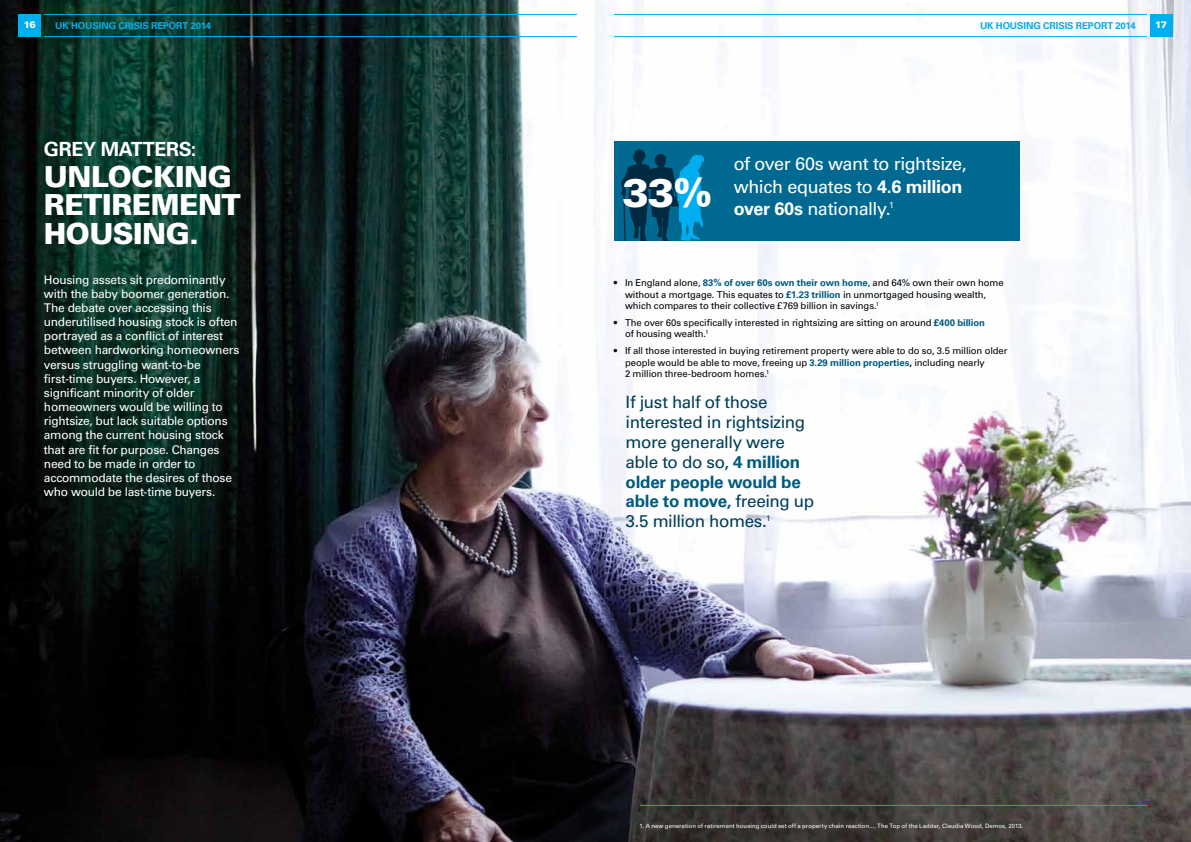
<style>
.page{position:relative;width:1191px;height:842px;background:#fff}
.page>*{position:absolute;margin:0;border:0;box-sizing:border-box;transform-origin:0 0}
.t1{font:900 39.5px "Univers LT";color:#fff}
.t2{font:900 29px/28.3px "Univers LT";letter-spacing:-.015em;color:#fff}
.t3{font:700 19.5px "Univers LT";color:#fff}
.t4{font:18px/22.7px "Univers LT";letter-spacing:-.025em;color:#fff}
.t5{font:17px/19.8px "Univers LT";letter-spacing:-.025em;color:#003d58}
.t6{font:12px/14.2px "Univers LT";letter-spacing:-.02em;color:#fff}
.t7{font:9.5px/11.3px "Univers LT";letter-spacing:-.01em;color:#000}
.t8{font:700 9.5px "Univers LT";letter-spacing:-.01em;color:#00aeef}
.t9{font:900 9.5px "Univers LT";color:#fff}
.t10{font:8.7px "Univers LT";color:#fff}
.t11{font:6px "Univers LT";letter-spacing:.005em;color:#fff}
.s1{font-weight:700}
.s2{font-weight:700;color:#005b7f}
</style>
<div class="page">
<img style="left:0;top:0;width:1191px;height:842px">
<hr style="left:640px;top:805px;width:507px;height:1px;background:#00aeef">
<div style="left:614px;top:142px;width:405px;height:99px;background:#006991"></div>
<svg style="left:621px;top:149px;width:83px;height:92px"></svg>
<div style="left:1149px;top:14px;width:23px;height:23px;background:#00aeef"></div>
<div style="left:18px;top:14px;width:23px;height:23px;background:#00aeef"></div>
<hr style="left:614px;top:14px;width:533px;height:1px;background:#00aeef">
<hr style="left:44px;top:36px;width:533px;height:1px;background:#00aeef">
<hr style="left:44px;top:14px;width:533px;height:1px;background:#00aeef">
<hr style="left:614px;top:36px;width:533px;height:1px;background:#00aeef">
<p class="t9" style="left:24px;top:19px;width:14px">16</p>
<p class="t8" style="left:55px;top:20px;width:70px">UK HOUSING crisis</p>
<p class="t8" style="left:151px;top:20px;width:8px">report</p>
<p class="t8" style="left:191px;top:20px;width:22px">2014</p>
<p class="t8" style="left:980px;top:20px;width:70px">UK HOUSING crisis</p>
<p class="t8" style="left:1075px;top:20px;width:8px">report</p>
<p class="t8" style="left:1115px;top:20px;width:22px">2014</p>
<p class="t9" style="left:1155px;top:19px;width:13px">17</p>
<h3 class="t3" style="left:44px;top:138px;width:28px">Grey</h3>
<h3 class="t3" style="left:101px;top:138px;width:32px">Matters</h3>
<h3 class="t3" style="left:191px;top:138px;width:7px">:</h3>
<h2 class="t2" style="left:44px;top:162px;width:198px">UNLOCKING<br>RETIREMENT<br>HOUSING</h2>
<h2 class="t2" style="left:189px;top:219px;width:11px">.</h2>
<p class="t6" style="left:44px;top:272px;width:197px">Housing assets sit predominantly with the baby boomer generation.<br>The debate over accessing this underutilised housing stock is often portrayed as a conflict of interest between hardworking homeowners versus struggling want-to-be first-time buyers. However, a significant minority of older homeowners would be willing to rightsize, but lack suitable options among the current housing stock that are fit for purpose. Changes need to be made in order to accommodate the desires of those who would be last-time buyers.</p>
<h1 class="t1" style="left:622px;top:168px;width:91px">33%</h1>
<h3 class="t4" style="left:733px;top:152px;width:234px">of over 60s want to rightsize, which equates to <span class="s1">4.6 million over 60s</span> nationally.</h3>
<p class="t10" style="left:889px;top:200px;width:6px">1</p>
<p class="t7" style="left:625px;top:277px;width:380px;text-indent:-11px">• In England alone, <span class="s2">83% of over 60s own their own home</span>, and 64% own their own home without a mortgage. This equates to <span class="s2">£1.23 trillion</span> in unmortgaged housing wealth, which compares to their collective £769 billion in savings.<sup>1</sup></p>
<p class="t7" style="left:625px;top:317px;width:361px;text-indent:-11px">• The over 60s specifically interested in rightsizing are sitting on around <span class="s2">£400 billion </span>of housing wealth.<sup>1</sup></p>
<p class="t7" style="left:625px;top:345px;width:384px;text-indent:-11px">• If all those interested in buying retirement property were able to do so, 3.5 million older people would be able to move, freeing up <span class="s2">3.29 million properties</span><span class="s1">,</span> including nearly<br>2 million three-bedroom homes.<sup>1</sup></p>
<h3 class="t5" style="left:625px;top:392px;width:190px">If just half of those interested in rightsizing more generally were able to do so, <span class="s2">4 million older people would be able to move,</span> freeing up<br>3.5 million homes.<sup>1</sup></h3>
<p class="t11" style="left:639px;top:822px;width:385px">1. A new generation of retirement housing could set off a property chain reaction..., The Top of the Ladder, Claudia Wood, Demos, 2013.</p>
</div>
